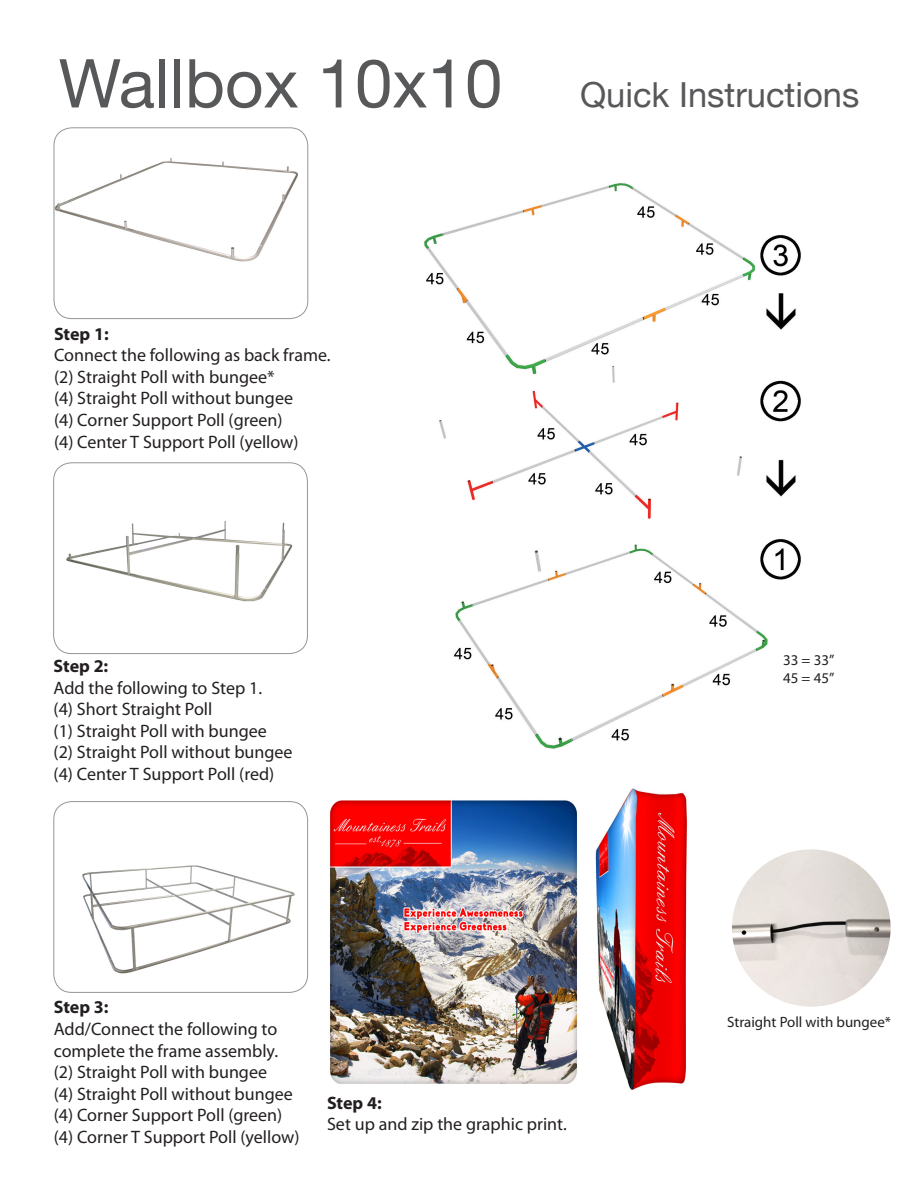
<style>
.page{position:relative;width:918px;height:1188px;background:#fff}
.page>*{position:absolute;margin:0;border:0;box-sizing:border-box;transform-origin:0 0}
.t1{font:67.5px "Helvetica Neue";color:#57585a}
.t2{font:34.5px "Helvetica Neue";color:#57585a}
.text{font:18px/21.6px "Myriad Pro";color:#231f20}
.step{font:700 18px "Myriad Pro";letter-spacing:-.005em;color:#231f20}
.text-2{font:15px "Myriad Pro";color:#231f20}
</style>
<div class="page">
<img style="left:54px;top:128px;width:254px;height:134px">
<div style="left:54px;top:128px;width:254px;height:191px;border:1px solid #939598;border-radius:18px"></div>
<img style="left:54px;top:521px;width:253px;height:123px">
<div style="left:53px;top:463px;width:255px;height:191px;border:1px solid #939598;border-radius:18px"></div>
<img style="left:54px;top:802px;width:254px;height:190px">
<div style="left:54px;top:801px;width:254px;height:192px;border:1px solid #939598;border-radius:18px"></div>
<img style="left:330px;top:800px;width:248px;height:284px">
<img style="left:732px;top:849px;width:159px;height:158px">
<img style="left:595px;top:788px;width:93px;height:302px">
<img style="left:424px;top:183px;width:377px;height:566px">
<p class="t1" style="left:59px;top:26px;width:445px">Wallbox 10x10</p>
<p class="t2" style="left:580px;top:66px;width:281px">Quick Instructions</p>
<p class="step" style="left:54px;top:322px;width:56px">Step 1:</p>
<p class="text" style="left:54px;top:344px;width:278px">Connect the following as back frame.</p>
<p class="text" style="left:54px;top:366px;width:222px">(2) Straight Poll with bungee*</p>
<p class="text" style="left:54px;top:387px;width:241px">(4) Straight Poll without bungee</p>
<p class="text" style="left:54px;top:409px;width:230px">(4) Corner Support Poll (green)</p>
<p class="text" style="left:54px;top:430px;width:246px">(4) Center T Support Poll (yellow)</p>
<p class="step" style="left:54px;top:654px;width:56px">Step 2:</p>
<p class="text" style="left:54px;top:676px;width:210px">Add the following to Step 1.</p>
<p class="text" style="left:54px;top:698px;width:160px">(4) Short Straight Poll</p>
<p class="text" style="left:54px;top:720px;width:215px">(1) Straight Poll with bungee</p>
<p class="text" style="left:54px;top:741px;width:241px">(2) Straight Poll without bungee</p>
<p class="text" style="left:54px;top:763px;width:222px">(4) Center T Support Poll (red)</p>
<p class="step" style="left:54px;top:996px;width:56px">Step 3:</p>
<p class="text" style="left:54px;top:1018px;width:226px">Add/Connect the following to complete the frame assembly.</p>
<p class="text" style="left:54px;top:1061px;width:215px">(2) Straight Poll with bungee</p>
<p class="text" style="left:54px;top:1083px;width:241px">(4) Straight Poll without bungee</p>
<p class="text" style="left:54px;top:1104px;width:230px">(4) Corner Support Poll (green)</p>
<p class="text" style="left:54px;top:1126px;width:247px">(4) Corner T Support Poll (yellow)</p>
<p class="step" style="left:327px;top:1091px;width:56px">Step 4:</p>
<p class="text" style="left:327px;top:1113px;width:241px">Set up and zip the graphic print.</p>
<p class="text-2" style="left:783px;top:650px;width:53px">33 = 33”</p>
<p class="text-2" style="left:783px;top:668px;width:53px">45 = 45”</p>
<p class="text-2" style="left:727px;top:1012px;width:165px">Straight Poll with bungee*</p>
</div>
